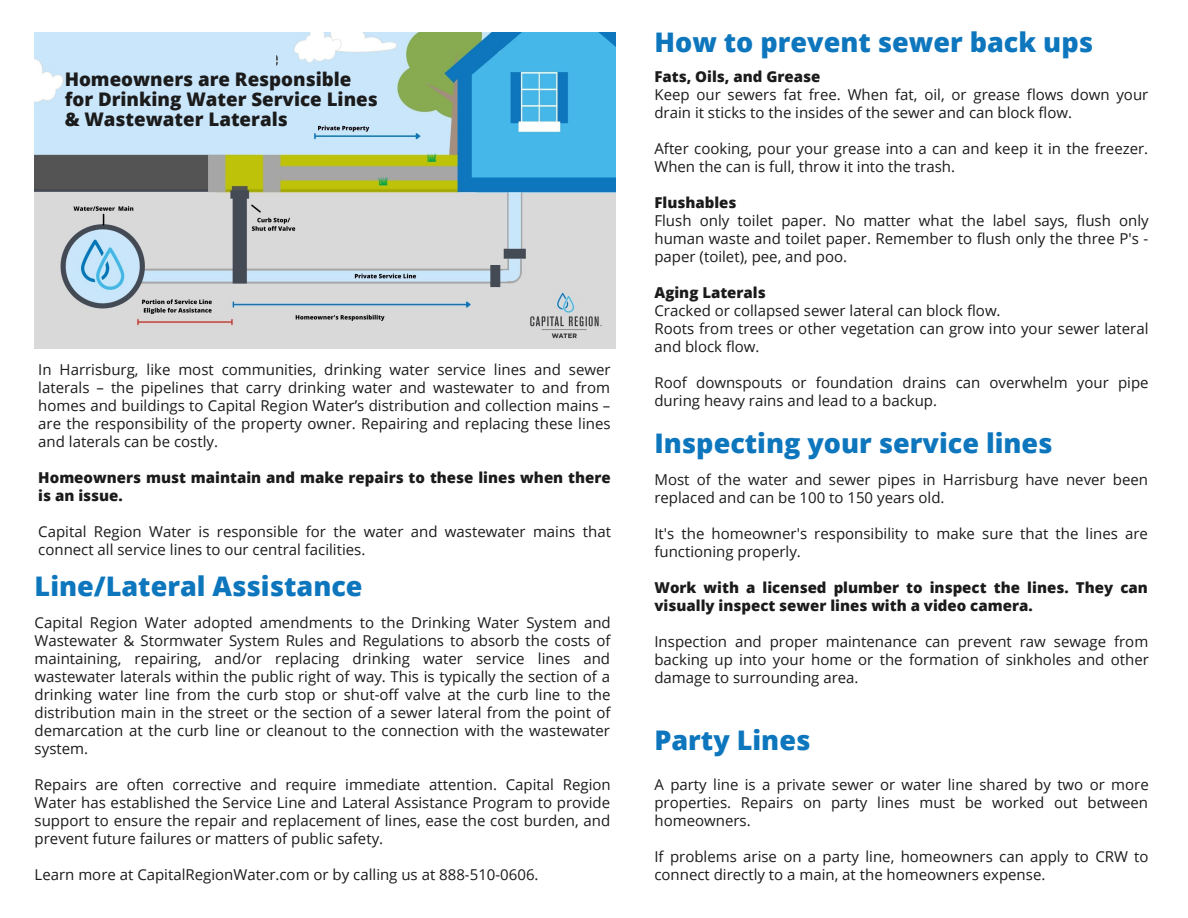
<style>
.page{position:relative;width:1188px;height:918px;background:#fff}
.page>*{position:absolute;margin:0;border:0;box-sizing:border-box;transform-origin:0 0}
.t1{font:800 27px "Open Sans";color:#0d76bd}
.t2{font:800 18.75px/20.2px "Open Sans";color:#1b1b1b}
.t3{font:15px/18px "Open Sans";color:#1b1b1b}
.t4{font:800 15px/18px "Open Sans";color:#1b1b1b}
</style>
<div class="page">
<img style="left:35px;top:33px;width:580px;height:316px">
<div style="left:65px;top:36px;width:210px;height:44px;background:#c9e6fa"></div>
<p class="t2" style="left:65px;top:68px;width:315px">Homeowners are Responsible for Drinking Water Service Lines &amp; Wastewater Laterals</p>
<p class="t3" style="left:38px;top:360px;width:574px;text-align:justify">In Harrisburg, like most communities, drinking water service lines and sewer laterals – the pipelines that carry drinking water and wastewater to and from homes and buildings to Capital Region Water’s distribution and collection mains – are the responsibility of the property owner. Repairing and replacing these lines and laterals can be costly.</p>
<p class="t4" style="left:38px;top:468px;width:574px">Homeowners must maintain and make repairs to these lines when there is an issue.</p>
<p class="t3" style="left:38px;top:522px;width:574px">Capital Region Water is responsible for the water and wastewater mains that connect all service lines to our central facilities.</p>
<p class="t1" style="left:35px;top:567px;width:330px">Line/Lateral Assistance</p>
<p class="t3" style="left:35px;top:613px;width:578px;text-align:justify">Capital Region Water adopted amendments to the Drinking Water System and Wastewater &amp; Stormwater System Rules and Regulations to absorb the costs of maintaining, repairing, and/or replacing drinking water service lines and wastewater laterals within the public right of way. This is typically the section of a drinking water line from the curb stop or shut-off valve at the curb line to the distribution main in the street or the section of a sewer lateral from the point of demarcation at the curb line or cleanout to the connection with the wastewater system.</p>
<p class="t3" style="left:35px;top:775px;width:578px;text-align:justify">Repairs are often corrective and require immediate attention. Capital Region Water has established the Service Line and Lateral Assistance Program to provide support to ensure the repair and replacement of lines, ease the cost burden, and prevent future failures or matters of public safety.</p>
<p class="t3" style="left:35px;top:865px;width:505px">Learn more at CapitalRegionWater.com or by calling us at 888-510-0606.</p>
<p class="t1" style="left:654px;top:23px;width:440px">How to prevent sewer back ups</p>
<p class="t4" style="left:654px;top:67px;width:167px">Fats, Oils, and Grease</p>
<p class="t3" style="left:654px;top:85px;width:495px">Keep our sewers fat free. When fat, oil, or grease flows down your drain it sticks to the insides of the sewer and can block flow.</p>
<p class="t3" style="left:654px;top:139px;width:495px">After cooking, pour your grease into a can and keep it in the freezer.<br>When the can is full, throw it into the trash.</p>
<p class="t4" style="left:654px;top:193px;width:84px">Flushables</p>
<p class="t3" style="left:654px;top:211px;width:496px;text-align:justify">Flush only toilet paper. No matter what the label says, flush only human waste and toilet paper. Remember to flush only the three P's - paper (toilet), pee, and poo.</p>
<p class="t4" style="left:654px;top:283px;width:113px">Aging Laterals</p>
<p class="t3" style="left:654px;top:301px;width:348px">Cracked or collapsed sewer lateral can block flow.</p>
<p class="t3" style="left:654px;top:319px;width:496px">Roots from trees or other vegetation can grow into your sewer lateral and block flow.</p>
<p class="t3" style="left:654px;top:373px;width:496px">Roof downspouts or foundation drains can overwhelm your pipe during heavy rains and lead to a backup.</p>
<p class="t1" style="left:654px;top:424px;width:400px">Inspecting your service lines</p>
<p class="t3" style="left:654px;top:470px;width:495px">Most of the water and sewer pipes in Harrisburg have never been replaced and can be 100 to 150 years old.</p>
<p class="t3" style="left:654px;top:524px;width:495px">It's the homeowner's responsibility to make sure that the lines are functioning properly.</p>
<p class="t4" style="left:654px;top:578px;width:495px">Work with a licensed plumber to inspect the lines. They can visually inspect sewer lines with a video camera.</p>
<p class="t3" style="left:654px;top:632px;width:496px;text-align:justify">Inspection and proper maintenance can prevent raw sewage from backing up into your home or the formation of sinkholes and other damage to surrounding area.</p>
<p class="t1" style="left:654px;top:721px;width:157px">Party Lines</p>
<p class="t3" style="left:654px;top:775px;width:496px;text-align:justify">A party line is a private sewer or water line shared by two or more properties. Repairs on party lines must be worked out between homeowners.</p>
<p class="t3" style="left:654px;top:847px;width:496px">If problems arise on a party line, homeowners can apply to CRW to connect directly to a main, at the homeowners expense.</p>
</div>
